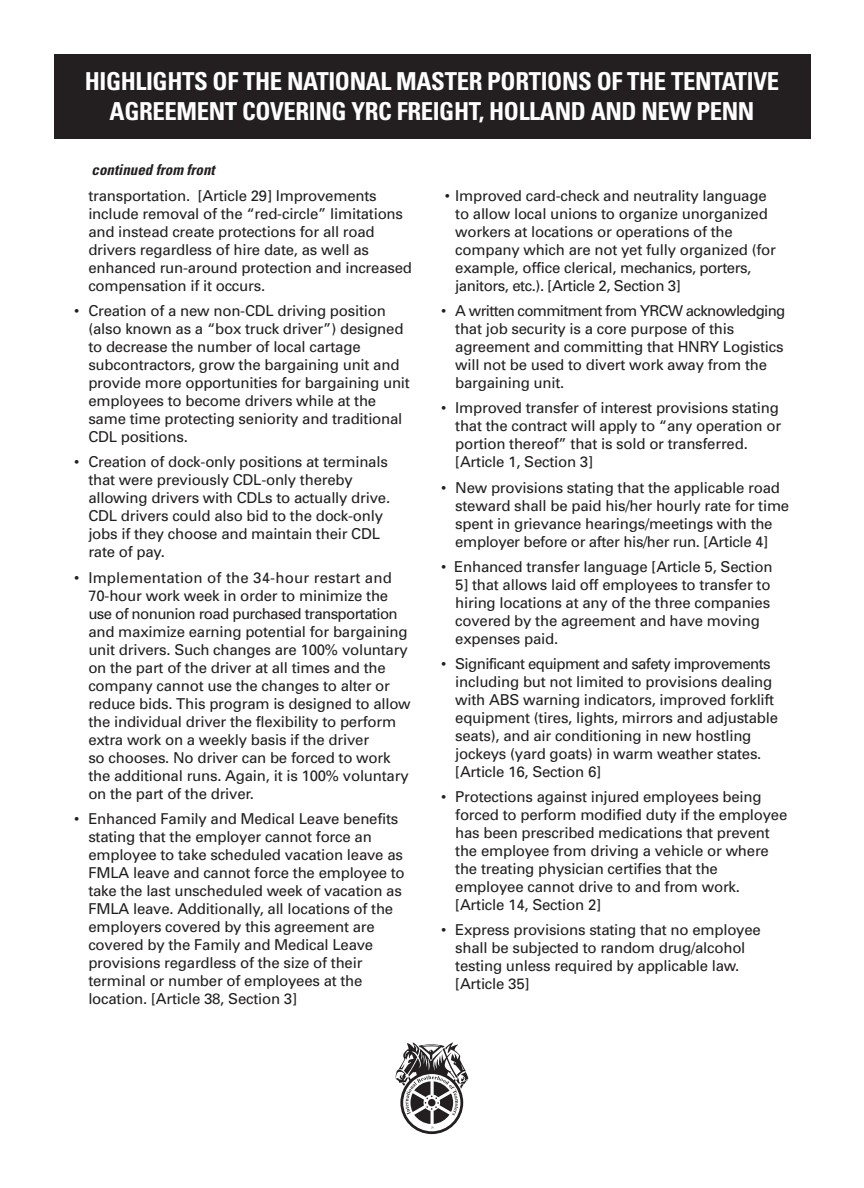
<style>
.page{position:relative;width:864px;height:1188px;background:#fff}
.page>*{position:absolute;margin:0;border:0;box-sizing:border-box;transform-origin:0 0}
.t1{font:700 condensed 24.75px/30.3px "Univers";letter-spacing:-.015em;color:#fff;text-align:center}
.t2{font:15px/18px "Univers";letter-spacing:-.015em;color:#231f20}
.t3{font:italic 700 condensed 15px "Univers";color:#231f20}
</style>
<div class="page">
<svg style="left:395px;top:1042px;width:74px;height:93px"></svg>
<div style="left:54px;top:54px;width:756px;height:85px;background:#231f20"></div>
<h1 class="t1" style="left:85px;top:68px;width:696px">HIGHLIGHTS OF THE NATIONAL MASTER PORTIONS OF THE TENTATIVE<br>AGREEMENT COVERING YRC FREIGHT, HOLLAND AND NEW PENN</h1>
<p class="t3" style="left:92px;top:164px;width:125px">continued from front</p>
<p class="t2" style="left:88px;top:188px;width:325px">transportation. [Article 29] Improvements include removal of the “red-circle” limitations and instead create protections for all road drivers regardless of hire date, as well as enhanced run-around protection and increased compensation if it occurs.</p>
<p class="t2" style="left:88px;top:303px;width:323px;text-indent:-14px">• Creation of a new non-CDL driving position (also known as a “box truck driver”) designed to decrease the number of local cartage subcontractors, grow the bargaining unit and provide more opportunities for bargaining unit employees to become drivers while at the same time protecting seniority and traditional CDL positions.</p>
<p class="t2" style="left:88px;top:455px;width:303px;text-indent:-14px">• Creation of dock-only positions at terminals that were previously CDL-only thereby allowing drivers with CDLs to actually drive.<br>CDL drivers could also bid to the dock-only jobs if they choose and maintain their CDL rate of pay.</p>
<p class="t2" style="left:88px;top:570px;width:324px;text-indent:-14px">• Implementation of the 34-hour restart and 70-hour work week in order to minimize the use of nonunion road purchased transportation and maximize earning potential for bargaining unit drivers. Such changes are 100% voluntary on the part of the driver at all times and the company cannot use the changes to alter or reduce bids. This program is designed to allow the individual driver the flexibility to perform extra work on a weekly basis if the driver<br>so chooses. No driver can be forced to work the additional runs. Again, it is 100% voluntary on the part of the driver.</p>
<p class="t2" style="left:88px;top:811px;width:318px;text-indent:-14px">• Enhanced Family and Medical Leave benefits stating that the employer cannot force an employee to take scheduled vacation leave as FMLA leave and cannot force the employee to take the last unscheduled week of vacation as FMLA leave. Additionally, all locations of the employers covered by this agreement are covered by the Family and Medical Leave provisions regardless of the size of their terminal or number of employees at the location. [Article 38, Section 3]</p>
<p class="t2" style="left:455px;top:188px;width:322px;text-indent:-10px">• Improved card-check and neutrality language to allow local unions to organize unorganized workers at locations or operations of the company which are not yet fully organized (for example, office clerical, mechanics, porters, janitors, etc.). [Article 2, Section 3]</p>
<p class="t2" style="left:455px;top:303px;width:332px;text-indent:-14px">• A written commitment from YRCW acknowledging that job security is a core purpose of this agreement and committing that HNRY Logistics will not be used to divert work away from the bargaining unit.</p>
<p class="t2" style="left:455px;top:401px;width:327px;text-indent:-14px">• Improved transfer of interest provisions stating that the contract will apply to “any operation or portion thereof” that is sold or transferred. [Article 1, Section 3]</p>
<p class="t2" style="left:455px;top:480px;width:336px;text-indent:-14px">• New provisions stating that the applicable road steward shall be paid his/her hourly rate for time spent in grievance hearings/meetings with the employer before or after his/her run. [Article 4]</p>
<p class="t2" style="left:455px;top:559px;width:319px;text-indent:-14px">• Enhanced transfer language [Article 5, Section 5] that allows laid off employees to transfer to hiring locations at any of the three companies covered by the agreement and have moving expenses paid.</p>
<p class="t2" style="left:455px;top:656px;width:324px;text-indent:-14px">• Significant equipment and safety improvements including but not limited to provisions dealing with ABS warning indicators, improved forklift equipment (tires, lights, mirrors and adjustable seats), and air conditioning in new hostling jockeys (yard goats) in warm weather states. [Article 16, Section 6]</p>
<p class="t2" style="left:455px;top:789px;width:334px;text-indent:-14px">• Protections against injured employees being forced to perform modified duty if the employee has been prescribed medications that prevent the employee from driving a vehicle or where the treating physician certifies that the employee cannot drive to and from work. [Article 14, Section 2]</p>
<p class="t2" style="left:455px;top:922px;width:307px;text-indent:-14px">• Express provisions stating that no employee shall be subjected to random drug/alcohol testing unless required by applicable law. [Article 35]</p>
</div>
